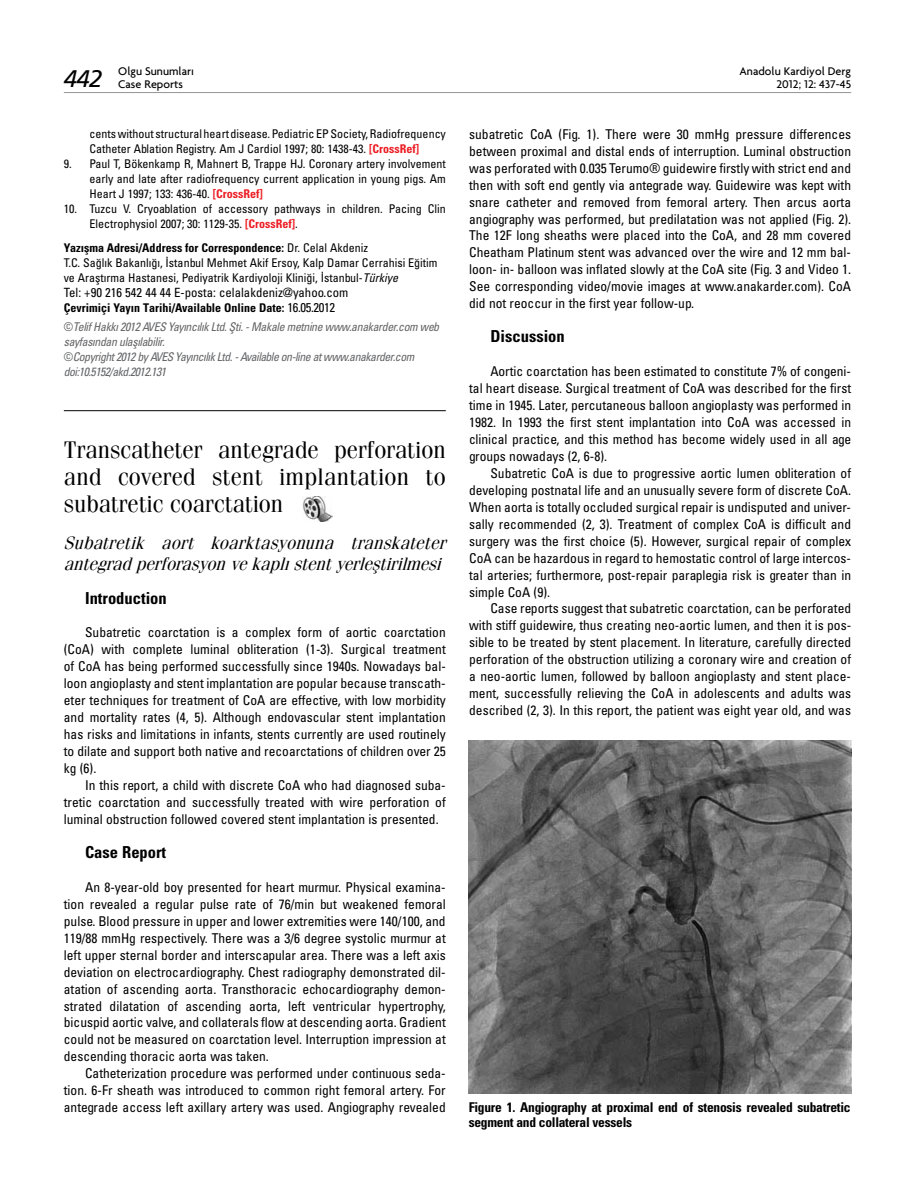
<style>
.page{position:relative;width:915px;height:1191px;background:#fff}
.page>*{position:absolute;margin:0;border:0;box-sizing:border-box;transform-origin:0 0}
.t1{font:24px/27px "Fenice Tr";color:#000;text-align:justify}
.t2{font:24px "Frutiger Italic Tr";color:#000}
.t3{font:italic 18px/21px "Fenice Tr";color:#000}
.t4{font:16.5px "Univers Cond Bd Tr";color:#000}
.t5{font:13.5px/17px "Univers Condensed Tr";color:#000;text-align:justify}
.t6{font:13.5px/15px "Univers Cond Bd Tr";letter-spacing:-.02em;color:#000}
.t7{font:12.75px "Univers Condensed Tr";color:#000}
.t8{font:12px/15px "Univers Condensed Tr";color:#000}
.t9{font:12px/15px "Univers Cond Ita Tr";letter-spacing:-.04em;color:#636466}
.t10{font:12px "Univers Cond Bd Tr";color:#000}
.t11{font:500 12px/13.5px "Firma";color:#000}
.s1{font-family:"Univers Cond Bd Tr";color:#ed1d24}
.s2{font-family:"Univers Condensed Tr"}
.s3{font-family:"Univers Cond Ita Tr"}
.s4{font-family:"Univers Condensed Tr";font-size:12.75px}
</style>
<div class="page">
<hr style="left:64px;top:410px;width:381px;height:1px;background:#000">
<img style="left:468px;top:740px;width:382px;height:353px">
<img style="left:303px;top:496px;width:29px;height:25px">
<hr style="left:64px;top:92px;width:786px;height:1px;background:#939598">
<p class="t11" style="left:118px;top:64px;width:77px">Olgu Sunumları<br>Case Reports</p>
<p class="t11" style="left:739px;top:64px;width:113px">Anadolu Kardiyol Derg</p>
<h1 class="t2" style="left:64px;top:65px;width:40px">442</h1>
<p class="t11" style="left:776px;top:78px;width:76px">2012; 12: 437-45</p>
<p class="t8" style="left:89px;top:125px;width:358px">cents without structural heart disease. Pediatric EP Society, Radiofrequency<br>Catheter Ablation Registry. Am J Cardiol 1997; 80: 1438-43. <span class="s1">[CrossRef]</span></p>
<p class="t8" style="left:89px;top:156px;width:358px;text-align:justify;text-indent:-26px">9. Paul T, Bökenkamp R, Mahnert B, Trappe HJ. Coronary artery involvement early and late after radiofrequency current application in young pigs. Am Heart J 1997; 133: 436-40. <span class="s1">[CrossRef]</span></p>
<p class="t8" style="left:89px;top:201px;width:358px;text-indent:-26px">10. Tuzcu V. Cryoablation of accessory pathways in children. Pacing Clin<br>Electrophysiol 2007; 30: 1129-35. <span class="s1">[CrossRef]</span>.</p>
<p class="t10" style="left:64px;top:240px;width:306px">Yaz›şma Adresi/Address for Correspondence: <span class="s2">Dr. Celal Akdeniz</span></p>
<p class="t8" style="left:64px;top:255px;width:375px">T.C. Sağlık Bakanlığı, İstanbul Mehmet Akif Ersoy, Kalp Damar Cerrahisi Eğitim ve Araştırma Hastanesi, Pediyatrik Kardiyoloji Kliniği, İstanbul-<span class="s3">Türkiye</span></p>
<p class="t7" style="left:64px;top:284px;width:286px">Tel: +90 216 542 44 44 E-posta: celalakdeniz@yahoo.com</p>
<p class="t10" style="left:64px;top:300px;width:272px">Çevrimiçi Yayın Tarihi/Available Online Date: <span class="s4">16.05.2012</span></p>
<p class="t9" style="left:64px;top:319px;width:377px"><span class="s2">©</span>Telif Hakk› 2012 AVES Yay›nc›l›k Ltd. Şti. - Makale metnine www.anakarder.com web sayfas›ndan ulaş›labilir.<br><span class="s2">©</span>Copyright 2012 by AVES Yay›nc›l›k Ltd. - Available on-line at www.anakarder.com doi:10.5152/akd.2012.131</p>
<h1 class="t1" style="left:64px;top:436px;width:383px">Transcatheter antegrade perforation and covered stent implantation to subatretic coarctation</h1>
<h2 class="t3" style="left:64px;top:532px;width:389px">Subatretik aort koarktasyonuna transkateter antegradperforasyonvekaplıstentyerleştirilmesi</h2>
<p class="t4" style="left:85px;top:587px;width:83px">Introduction</p>
<p class="t5" style="left:64px;top:624px;width:383px;text-indent:21px">Subatretic coarctation is a complex form of aortic coarctation (CoA) with complete luminal obliteration (1-3). Surgical treatment of CoA has being performed successfully since 1940s. Nowadays bal&shy;loon angioplasty and stent implantation are popular because transcath&shy;eter techniques for treatment of CoA are effective, with low morbidity and mortality rates (4, 5). Although endovascular stent implantation has risks and limitations in infants, stents currently are used routinely to dilate and support both native and recoarctations of children over 25 kg (6).</p>
<p class="t5" style="left:64px;top:776px;width:383px;text-indent:21px">In this report, a child with discrete CoA who had diagnosed suba&shy;tretic coarctation and successfully treated with wire perforation of luminal obstruction followed covered stent implantation is presented.</p>
<p class="t4" style="left:85px;top:842px;width:83px">Case Report</p>
<p class="t5" style="left:64px;top:878px;width:383px;text-indent:21px">An 8-year-old boy presented for heart murmur. Physical examina&shy;tion revealed a regular pulse rate of 76/min but weakened femoral pulse. Blood pressure in upper and lower extremities were 140/100, and 119/88 mmHg respectively. There was a 3/6 degree systolic murmur at left upper sternal border and interscapular area. There was a left axis deviation on electrocardiography. Chest radiography demonstrated dil&shy;atation of ascending aorta. Transthoracic echocardiography demon&shy;strated dilatation of ascending aorta, left ventricular hypertrophy, bicuspid aortic valve, and collaterals flow at descending aorta. Gradient could not be measured on coarctation level. Interruption impression at descending thoracic aorta was taken.</p>
<p class="t5" style="left:64px;top:1064px;width:383px;text-indent:21px">Catheterization procedure was performed under continuous seda&shy;tion. 6-Fr sheath was introduced to common right femoral artery. For antegrade access left axillary artery was used. Angiography revealed</p>
<p class="t5" style="left:469px;top:125px;width:383px">subatretic CoA (Fig. 1). There were 30 mmHg pressure differences between proximal and distal ends of interruption. Luminal obstruction was perforated with 0.035 Terumo® guidewire firstly with strict end and then with soft end gently via antegrade way. Guidewire was kept with snare catheter and removed from femoral artery. Then arcus aorta angiography was performed, but predilatation was not applied (Fig. 2).<br>The 12F long sheaths were placed into the CoA, and 28 mm covered Cheatham Platinum stent was advanced over the wire and 12 mm bal&shy;loon- in- balloon was inflated slowly at the CoA site (Fig. 3 and Video 1.<br>See corresponding video/movie images at www.anakarder.com). CoA did not reoccur in the first year follow-up.</p>
<p class="t4" style="left:490px;top:326px;width:76px">Discussion</p>
<p class="t5" style="left:469px;top:362px;width:383px;text-indent:21px">Aortic coarctation has been estimated to constitute 7% of congeni&shy;tal heart disease. Surgical treatment of CoA was described for the first time in 1945. Later, percutaneous balloon angioplasty was performed in 1982. In 1993 the first stent implantation into CoA was accessed in clinical practice, and this method has become widely used in all age groups nowadays (2, 6-8).</p>
<p class="t5" style="left:469px;top:464px;width:383px;text-indent:21px">Subatretic CoA is due to progressive aortic lumen obliteration of developing postnatal life and an unusually severe form of discrete CoA.<br>When aorta is totally occluded surgical repair is undisputed and univer&shy;sally recommended (2, 3). Treatment of complex CoA is difficult and surgery was the first choice (5). However, surgical repair of complex CoA can be hazardous in regard to hemostatic control of large intercos&shy;tal arteries; furthermore, post-repair paraplegia risk is greater than in simple CoA (9).</p>
<p class="t5" style="left:469px;top:600px;width:383px;text-indent:21px">Case reports suggest that subatretic coarctation, can be perforated with stiff guidewire, thus creating neo-aortic lumen, and then it is pos&shy;sible to be treated by stent placement. In literature, carefully directed perforation of the obstruction utilizing a coronary wire and creation of a neo-aortic lumen, followed by balloon angioplasty and stent place&shy;ment, successfully relieving the CoA in adolescents and adults was described (2, 3). In this report, the patient was eight year old, and was</p>
<p class="t6" style="left:468px;top:1099px;width:383px">Figure 1. Angiography at proximal end of stenosis revealed subatretic segment and collateral vessels</p>
</div>
